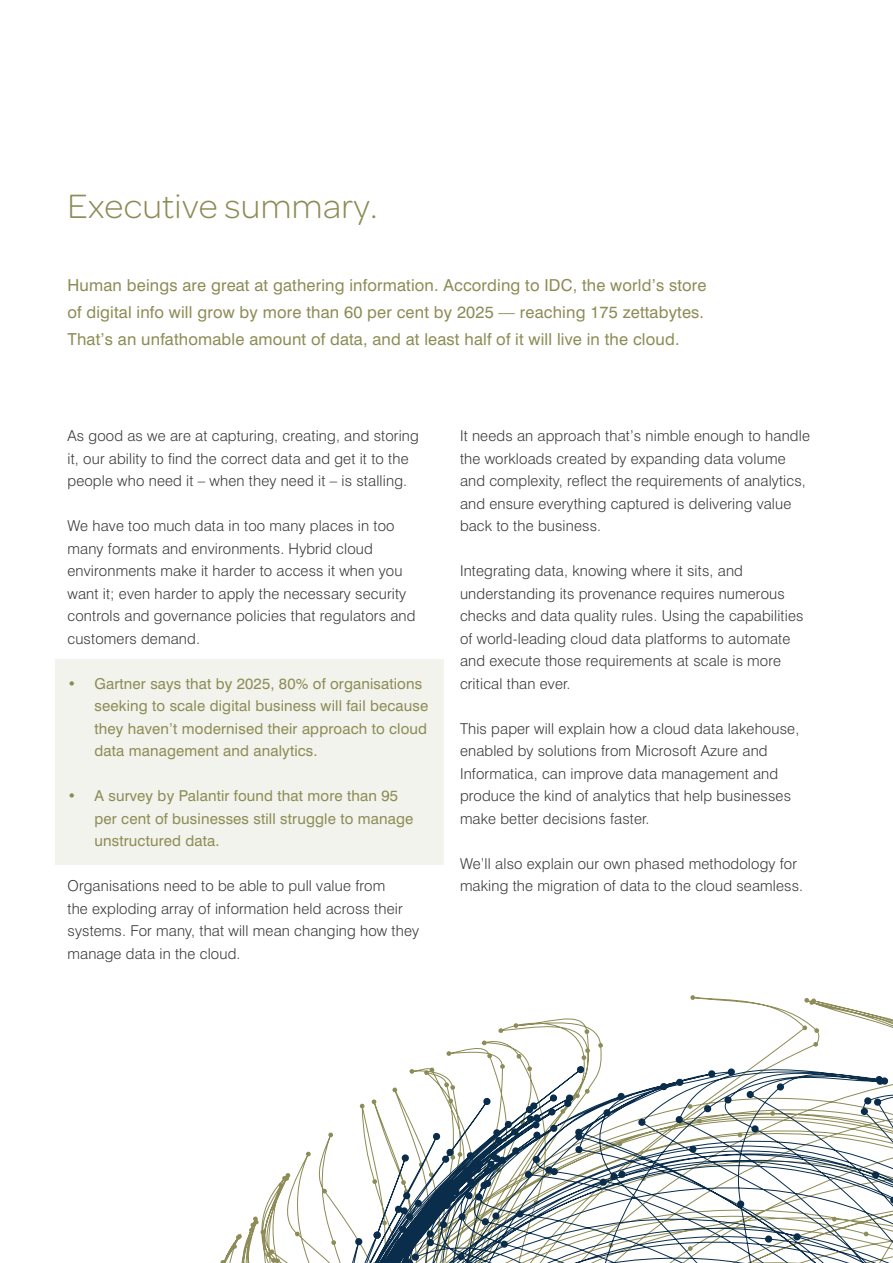
<style>
.page{position:relative;width:893px;height:1263px;background:#fff}
.page>*{position:absolute;margin:0;border:0;box-sizing:border-box;transform-origin:0 0}
.t1{font:300 36px "Omnes";letter-spacing:.01em;color:#8d8c56}
.t2{font:16.5px/27px "Swiss 721 BT";letter-spacing:.01em;color:#8d8c56}
.t3{font:300 15px/22.5px "Swiss 721 BT";letter-spacing:.01em;color:#3c3a3a}
.t4{font:15px/22.5px "Swiss 721 BT";letter-spacing:.01em;color:#8d8c56}
</style>
<div class="page">
<div style="left:55px;top:659px;width:389px;height:205px;background:#f2f3ec"></div>
<svg style="left:224px;top:997px;width:669px;height:266px"></svg>
<svg style="left:598px;top:1043px;width:5px;height:3px"></svg>
<svg style="left:513px;top:1023px;width:5px;height:5px"></svg>
<svg style="left:584px;top:1029px;width:5px;height:5px"></svg>
<svg style="left:813px;top:1042px;width:5px;height:4px"></svg>
<svg style="left:814px;top:1028px;width:5px;height:5px"></svg>
<svg style="left:690px;top:995px;width:5px;height:5px"></svg>
<svg style="left:802px;top:1025px;width:5px;height:5px"></svg>
<svg style="left:220px;top:1260px;width:5px;height:3px"></svg>
<svg style="left:482px;top:1040px;width:5px;height:5px"></svg>
<svg style="left:804px;top:998px;width:12px;height:7px"></svg>
<svg style="left:266px;top:1249px;width:14px;height:14px"></svg>
<svg style="left:232px;top:1234px;width:10px;height:15px"></svg>
<svg style="left:278px;top:1173px;width:5px;height:15px"></svg>
<svg style="left:249px;top:1216px;width:16px;height:19px"></svg>
<svg style="left:498px;top:1028px;width:5px;height:5px"></svg>
<svg style="left:283px;top:1046px;width:610px;height:217px"></svg>
<svg style="left:764px;top:1235px;width:9px;height:8px"></svg>
<svg style="left:746px;top:1090px;width:8px;height:8px"></svg>
<svg style="left:776px;top:1083px;width:8px;height:8px"></svg>
<svg style="left:736px;top:1200px;width:9px;height:8px"></svg>
<svg style="left:793px;top:1233px;width:8px;height:8px"></svg>
<svg style="left:676px;top:1078px;width:8px;height:8px"></svg>
<svg style="left:603px;top:1108px;width:8px;height:9px"></svg>
<svg style="left:660px;top:1082px;width:8px;height:9px"></svg>
<svg style="left:860px;top:1097px;width:22px;height:18px"></svg>
<svg style="left:890px;top:1196px;width:3px;height:8px"></svg>
<svg style="left:576px;top:1048px;width:14px;height:26px"></svg>
<svg style="left:617px;top:1092px;width:8px;height:8px"></svg>
<svg style="left:751px;top:1125px;width:8px;height:8px"></svg>
<svg style="left:724px;top:1096px;width:8px;height:8px"></svg>
<svg style="left:872px;top:1171px;width:8px;height:8px"></svg>
<svg style="left:727px;top:1068px;width:8px;height:8px"></svg>
<svg style="left:689px;top:1145px;width:8px;height:8px"></svg>
<svg style="left:708px;top:1070px;width:8px;height:8px"></svg>
<svg style="left:599px;top:1170px;width:27px;height:16px"></svg>
<svg style="left:355px;top:1082px;width:235px;height:181px"></svg>
<svg style="left:638px;top:1118px;width:8px;height:8px"></svg>
<svg style="left:875px;top:1075px;width:14px;height:10px"></svg>
<svg style="left:675px;top:1104px;width:37px;height:20px"></svg>
<h1 class="t1" style="left:68px;top:182px;width:311px">Executive summary.</h1>
<p class="t2" style="left:68px;top:271px;width:641px">Human beings are great at gathering information. According to IDC, the world’s store of digital info will grow by more than 60 per cent by 2025 — reaching 175 zettabytes.<br>That’s an unfathomable amount of data, and at least half of it will live in the cloud.</p>
<p class="t3" style="left:68px;top:424px;width:353px">As good as we are at capturing, creating, and storing it, our ability to find the correct data and get it to the people who need it – when they need it – is stalling.</p>
<p class="t3" style="left:68px;top:514px;width:349px">We have too much data in too many places in too many formats and environments. Hybrid cloud environments make it harder to access it when you want it; even harder to apply the necessary security controls and governance policies that regulators and customers demand.</p>
<p class="t4" style="left:94px;top:672px;width:335px;text-indent:-27px">• Gartner says that by 2025, 80% of organisations seeking to scale digital business will fail because they haven’t modernised their approach to cloud data management and analytics.</p>
<p class="t4" style="left:94px;top:784px;width:320px;text-indent:-27px">• A survey by Palantir found that more than 95 per cent of businesses still struggle to manage unstructured data.</p>
<p class="t3" style="left:68px;top:874px;width:353px">Organisations need to be able to pull value from<br>the exploding array of information held across their systems. For many, that will mean changing how they manage data in the cloud.</p>
<p class="t3" style="left:460px;top:424px;width:351px">It needs an approach that’s nimble enough to handle the workloads created by expanding data volume and complexity, reflect the requirements of analytics, and ensure everything captured is delivering value back to the business.</p>
<p class="t3" style="left:460px;top:559px;width:345px">Integrating data, knowing where it sits, and understanding its provenance requires numerous checks and data quality rules. Using the capabilities of world-leading cloud data platforms to automate and execute those requirements at scale is more critical than ever.</p>
<p class="t3" style="left:460px;top:717px;width:341px">This paper will explain how a cloud data lakehouse, enabled by solutions from Microsoft Azure and Informatica, can improve data management and produce the kind of analytics that help businesses make better decisions faster.</p>
<p class="t3" style="left:460px;top:852px;width:345px">We’ll also explain our own phased methodology for making the migration of data to the cloud seamless.</p>
</div>
